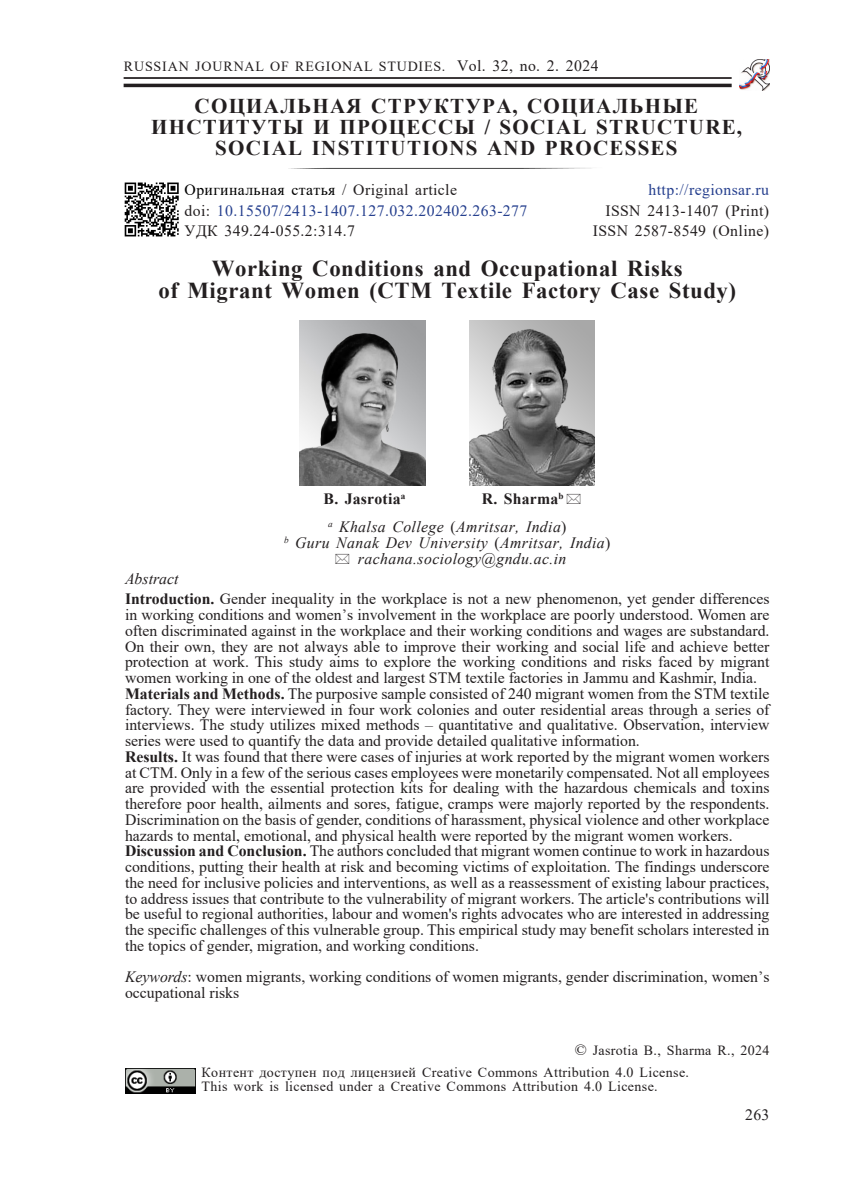
<style>
.page{position:relative;width:844px;height:1191px;background:#fff}
.page>*{position:absolute;margin:0;border:0;box-sizing:border-box;transform-origin:0 0}
.t1{font:700 22.75px/22.8px "Times New Roman";letter-spacing:.025em;color:#231f20;text-align:center}
.t2{font:700 21px/21px "Times New Roman";letter-spacing:.06em;color:#231f20;text-align:center}
.t3{font:15.75px/15.8px "Times New Roman";color:#231f20}
.t4{font:italic 15.75px/28px "Times New Roman";letter-spacing:.025em;color:#231f20;text-align:right}
.t5{font:15.75px "Times New Roman";letter-spacing:.025em;color:#253f8e}
.t6{font:15.75px "Times New Roman";letter-spacing:.025em;color:#231f20}
.t7{font:15.75px "Times New Roman";letter-spacing:.025em;color:#000}
.t8{font:700 15.75px "Times New Roman";letter-spacing:.015em;color:#231f20}
.t9{font:14px/21.5px "Times New Roman";letter-spacing:.025em;color:#231f20}
.t10{font:14px "Times New Roman";letter-spacing:.06em;color:#231f20}
.s1{font-size:15.75px}
.s2{color:#231f20}
.s3{font-weight:700;font-style:normal}
.s4{font-style:normal}
.s5{font-style:italic}
.s6{font-weight:700}
</style>
<div class="page">
<hr style="left:124px;top:84px;width:607px;height:3px;background:#231f20">
<hr style="left:124px;top:77px;width:607px;height:2px;background:#231f20">
<img style="left:739px;top:59px;width:30px;height:32px">
<img style="left:288px;top:167px;width:303px;height:2px">
<img style="left:125px;top:1068px;width:70px;height:25px">
<img style="left:300px;top:320px;width:125px;height:165px">
<img style="left:469px;top:320px;width:125px;height:165px">
<img style="left:124px;top:182px;width:55px;height:55px">
<p class="t10" style="left:124px;top:56px;width:476px">RUSSIAN JOURNAL OF REGIONAL STUDIES. <span class="s1">Vol. 32, no. 2. 2024</span></p>
<h2 class="t2" style="left:151px;top:95px;width:592px">СОЦИАЛЬНАЯ СТРУКТУРА, СОЦИАЛЬНЫЕ<br>ИНСТИТУТЫ И ПРОЦЕССЫ / SOCIAL STRUCTURE,<br>SOCIAL INSTITUTIONS AND PROCESSES</h2>
<p class="t7" style="left:184px;top:179px;width:274px">Оригинальная статья <span class="s2">/ Original article</span></p>
<p class="t5" style="left:648px;top:179px;width:122px">http://regionsar.ru</p>
<p class="t5" style="left:184px;top:199px;width:344px"><span class="s2">doi:</span> 10.15507/2413-1407.127.032.202402.263-277</p>
<p class="t6" style="left:605px;top:199px;width:165px">ISSN 2413-1407 (Print)</p>
<p class="t6" style="left:184px;top:220px;width:172px">УДК 349.24-055.2:314.7</p>
<p class="t6" style="left:592px;top:220px;width:178px">ISSN 2587-8549 (Online)</p>
<h1 class="t1" style="left:158px;top:256px;width:579px">Working Conditions and Occupational Risks<br>of Migrant Women (CTM Textile Factory Case Study)</h1>
<p class="t4" style="left:328px;top:484px;width:240px"><span class="s3">R. Sharma</span><sup>b<br></sup><sup>a</sup> Khalsa College <span class="s4">(</span>Amritsar, India<span class="s4">)</span></p>
<p class="t4" style="left:358px;top:534px;width:254px;line-height:15.8px;text-align:left;text-indent:-74px"><sup>b</sup> Guru Nanak Dev University <span class="s4">(</span>Amritsar, India<span class="s4">) </span>rachana.sociology@gndu.ac.in</p>
<p class="t3" style="left:125px;top:567px;width:645px;line-height:20.7px"><span class="s5">Abstract<br></span><span class="s6">Introduction.</span> Gender inequality in the workplace is not a new phenomenon, yet gender differences</p>
<p class="t3" style="left:125px;top:606px;width:645px">in working conditions and womenʼs involvement in the workplace are poorly understood. Women are often discriminated against in the workplace and their working conditions and wages are substandard.<br>On their own, they are not always able to improve their working and social life and achieve better protection at work. This study aims to explore the working conditions and risks faced by migrant women working in one of the oldest and largest STM textile factories in Jammu and Kashmir, India.<br><span class="s6">Materials and Methods.</span> The purposive sample consisted of 240 migrant women from the STM textile factory. They were interviewed in four work colonies and outer residential areas through a series of interviews. The study utilizes mixed methods <span class="s5">‒</span> quantitative and qualitative. Observation, interview series were used to quantify the data and provide detailed qualitative information.<br><span class="s6">Results.</span> It was found that there were cases of injuries at work reported by the migrant women workers at CTM. Only in a few of the serious cases employees were monetarily compensated. Not all employees are provided with the essential protection kits for dealing with the hazardous chemicals and toxins therefore poor health, ailments and sores, fatigue, cramps were majorly reported by the respondents.<br>Discrimination on the basis of gender, conditions of harassment, physical violence and other workplace hazards to mental, emotional, and physical health were reported by the migrant women workers.<br><span class="s6">Discussion and Conclusion.</span> The authors concluded that migrant women continue to work in hazardous conditions, putting their health at risk and becoming victims of exploitation. The findings underscore the need for inclusive policies and interventions, as well as a reassessment of existing labour practices, to address issues that contribute to the vulnerability of migrant workers. The article's contributions will be useful to regional authorities, labour and women's rights advocates who are interested in addressing the specific challenges of this vulnerable group. This empirical study may benefit scholars interested in the topics of gender, migration, and working conditions.</p>
<p class="t3" style="left:125px;top:968px;width:645px"><span class="s5">Keywords</span>: women migrants, working conditions of women migrants, gender discrimination, womenʼs occupational risks</p>
<p class="t8" style="left:323px;top:487px;width:83px">B. Jasrotia<sup>a</sup></p>
<p class="t9" style="left:201px;top:1039px;width:569px;text-indent:373px"><span class="s1">©</span> Jasrotia B., Sharma R., 2024<br>Контент доступен под лицензией Creative Commons Attribution 4.0 License.</p>
<p class="t9" style="left:201px;top:1074px;width:457px">This work is licensed under a Creative Commons Attribution 4.0 License.</p>
<p class="t3" style="left:744px;top:1106px;width:26px">263</p>
</div>
